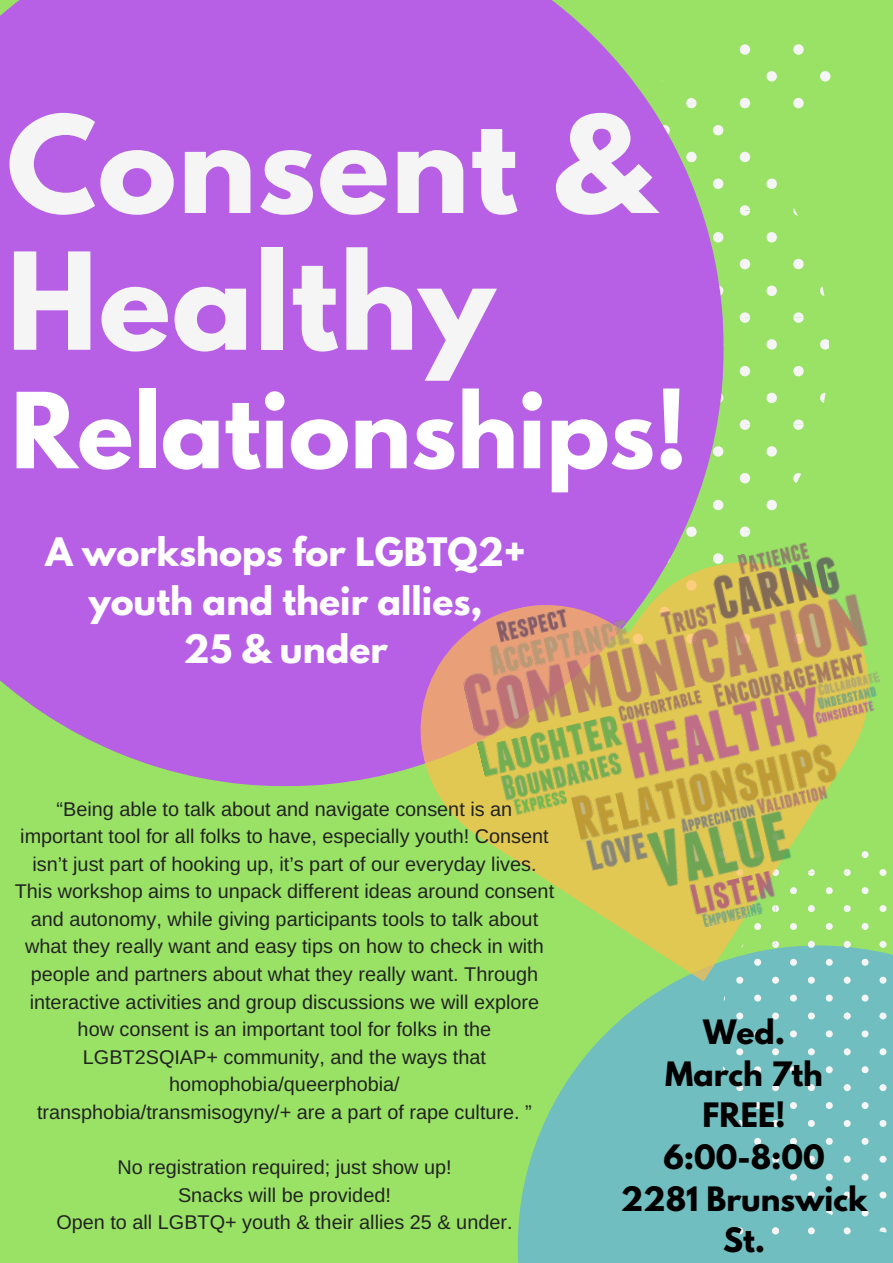
<style>
.page{position:relative;width:893px;height:1263px;background:#99e265}
.page>*{position:absolute;margin:0;border:0;box-sizing:border-box;transform-origin:0 0}
.t1{font:700 119.18px/136.7px "League Spartan";letter-spacing:.01em;color:#f6f5f5}
.t2{font:700 92.7px "League Spartan";color:#fff}
.t3{font:700 34.72px/48.4px "League Spartan";color:#fff;text-align:center}
.t4{font:700 29.78px/41.6px "League Spartan";color:#000;text-align:center}
.t5{font:19.88px/27.6px "Arimo";color:#222;text-align:center}
</style>
<div class="page">
<svg style="left:793px;top:98px;width:11px;height:10px"></svg>
<svg style="left:793px;top:44px;width:11px;height:11px"></svg>
<svg style="left:766px;top:71px;width:11px;height:11px"></svg>
<svg style="left:820px;top:71px;width:10px;height:11px"></svg>
<svg style="left:740px;top:44px;width:10px;height:11px"></svg>
<svg style="left:766px;top:179px;width:11px;height:10px"></svg>
<svg style="left:793px;top:259px;width:11px;height:10px"></svg>
<svg style="left:766px;top:286px;width:11px;height:10px"></svg>
<svg style="left:820px;top:286px;width:5px;height:10px"></svg>
<svg style="left:766px;top:232px;width:11px;height:10px"></svg>
<svg style="left:793px;top:208px;width:5px;height:8px"></svg>
<svg style="left:793px;top:366px;width:11px;height:10px"></svg>
<svg style="left:766px;top:393px;width:11px;height:10px"></svg>
<svg style="left:820px;top:393px;width:6px;height:10px"></svg>
<svg style="left:766px;top:339px;width:11px;height:11px"></svg>
<svg style="left:820px;top:339px;width:9px;height:11px"></svg>
<svg style="left:793px;top:312px;width:11px;height:11px"></svg>
<svg style="left:793px;top:473px;width:8px;height:10px"></svg>
<svg style="left:766px;top:500px;width:11px;height:10px"></svg>
<svg style="left:766px;top:446px;width:11px;height:11px"></svg>
<svg style="left:793px;top:419px;width:11px;height:11px"></svg>
<svg style="left:740px;top:152px;width:10px;height:10px"></svg>
<svg style="left:740px;top:98px;width:10px;height:10px"></svg>
<svg style="left:740px;top:259px;width:10px;height:10px"></svg>
<svg style="left:740px;top:205px;width:10px;height:11px"></svg>
<svg style="left:740px;top:366px;width:10px;height:10px"></svg>
<svg style="left:740px;top:312px;width:10px;height:11px"></svg>
<svg style="left:740px;top:473px;width:10px;height:10px"></svg>
<svg style="left:740px;top:419px;width:10px;height:11px"></svg>
<svg style="left:740px;top:526px;width:10px;height:5px"></svg>
<div style="left:0;top:0;width:724px;height:786px;background:#b760e6"></div>
<svg style="left:518px;top:1029px;width:375px;height:234px;background:#73c0b9"></svg>
<svg style="left:879px;top:1048px;width:7px;height:7px"></svg>
<svg style="left:862px;top:1066px;width:7px;height:7px"></svg>
<svg style="left:862px;top:1030px;width:7px;height:7px"></svg>
<svg style="left:879px;top:1120px;width:7px;height:7px"></svg>
<svg style="left:862px;top:1138px;width:7px;height:7px"></svg>
<svg style="left:862px;top:1102px;width:7px;height:7px"></svg>
<svg style="left:879px;top:1084px;width:7px;height:7px"></svg>
<svg style="left:879px;top:1191px;width:7px;height:7px"></svg>
<svg style="left:862px;top:1209px;width:7px;height:7px"></svg>
<svg style="left:862px;top:1174px;width:7px;height:7px"></svg>
<svg style="left:879px;top:1156px;width:7px;height:7px"></svg>
<svg style="left:879px;top:1227px;width:7px;height:6px"></svg>
<svg style="left:844px;top:1048px;width:7px;height:7px"></svg>
<svg style="left:808px;top:1048px;width:7px;height:7px"></svg>
<svg style="left:790px;top:1066px;width:7px;height:7px"></svg>
<svg style="left:826px;top:1066px;width:7px;height:7px"></svg>
<svg style="left:790px;top:1030px;width:7px;height:7px"></svg>
<svg style="left:826px;top:1030px;width:7px;height:7px"></svg>
<svg style="left:844px;top:1120px;width:7px;height:7px"></svg>
<svg style="left:808px;top:1120px;width:7px;height:7px"></svg>
<svg style="left:790px;top:1138px;width:7px;height:7px"></svg>
<svg style="left:826px;top:1138px;width:7px;height:7px"></svg>
<svg style="left:790px;top:1102px;width:7px;height:7px"></svg>
<svg style="left:826px;top:1102px;width:7px;height:7px"></svg>
<svg style="left:844px;top:1084px;width:7px;height:7px"></svg>
<svg style="left:808px;top:1084px;width:7px;height:7px"></svg>
<svg style="left:844px;top:1191px;width:7px;height:7px"></svg>
<svg style="left:808px;top:1191px;width:7px;height:7px"></svg>
<svg style="left:790px;top:1209px;width:7px;height:7px"></svg>
<svg style="left:826px;top:1209px;width:7px;height:7px"></svg>
<svg style="left:790px;top:1174px;width:7px;height:7px"></svg>
<svg style="left:826px;top:1174px;width:7px;height:7px"></svg>
<svg style="left:776px;top:1191px;width:3px;height:7px"></svg>
<svg style="left:844px;top:1156px;width:7px;height:7px"></svg>
<svg style="left:808px;top:1156px;width:7px;height:7px"></svg>
<svg style="left:844px;top:1227px;width:7px;height:7px"></svg>
<svg style="left:808px;top:1227px;width:7px;height:7px"></svg>
<svg style="left:772px;top:1048px;width:7px;height:7px"></svg>
<svg style="left:736px;top:1048px;width:7px;height:7px"></svg>
<svg style="left:720px;top:1066px;width:5px;height:7px"></svg>
<svg style="left:754px;top:1066px;width:7px;height:7px"></svg>
<svg style="left:720px;top:1030px;width:5px;height:7px"></svg>
<svg style="left:754px;top:1030px;width:7px;height:7px"></svg>
<svg style="left:736px;top:1156px;width:7px;height:3px"></svg>
<svg style="left:772px;top:1120px;width:7px;height:7px"></svg>
<svg style="left:736px;top:1120px;width:7px;height:7px"></svg>
<svg style="left:754px;top:1138px;width:7px;height:7px"></svg>
<svg style="left:754px;top:1102px;width:7px;height:7px"></svg>
<svg style="left:772px;top:1084px;width:7px;height:7px"></svg>
<svg style="left:736px;top:1084px;width:7px;height:7px"></svg>
<svg style="left:772px;top:1156px;width:7px;height:7px"></svg>
<svg style="left:772px;top:1227px;width:7px;height:7px"></svg>
<svg style="left:736px;top:1227px;width:7px;height:7px"></svg>
<svg style="left:397px;top:539px;width:496px;height:490px"></svg>
<img style="left:450px;top:531px;width:443px;height:437px">
<h1 class="t1" style="left:7px;top:112px;width:646px">Consent &amp;<br>Healthy</h1>
<h2 class="t2" style="left:11px;top:385px;width:678px">Relationships!</h2>
<h3 class="t3" style="left:45px;top:532px;width:482px">A workshops for LGBTQ2+ youth and their allies,<br>25 &amp; under</h3>
<p class="t5" style="left:15px;top:795px;width:541px">“Being able to talk about and navigate consent is an important tool for all folks to have, especially youth! Consent isn’t just part of hooking up, it’s part of our everyday lives.<br>This workshop aims to unpack different ideas around consent and autonomy, while giving participants tools to talk about what they really want and easy tips on how to check in with people and partners about what they really want. Through interactive activities and group discussions we will explore how consent is an important tool for folks in the LGBT2SQIAP+ community, and the ways that homophobia/queerphobia/<br>transphobia/transmisogyny/+ are a part of rape culture. ”</p>
<p class="t5" style="left:56px;top:1153px;width:458px">No registration required; just show up!<br>Snacks will be provided!<br>Open to all LGBTQ+ youth &amp; their allies 25 &amp; under.</p>
<h3 class="t4" style="left:621px;top:1015px;width:248px">Wed.<br>March 7th<br>FREE!<br>6:00-8:00<br>2281 Brunswick<br>St.</h3>
</div>
